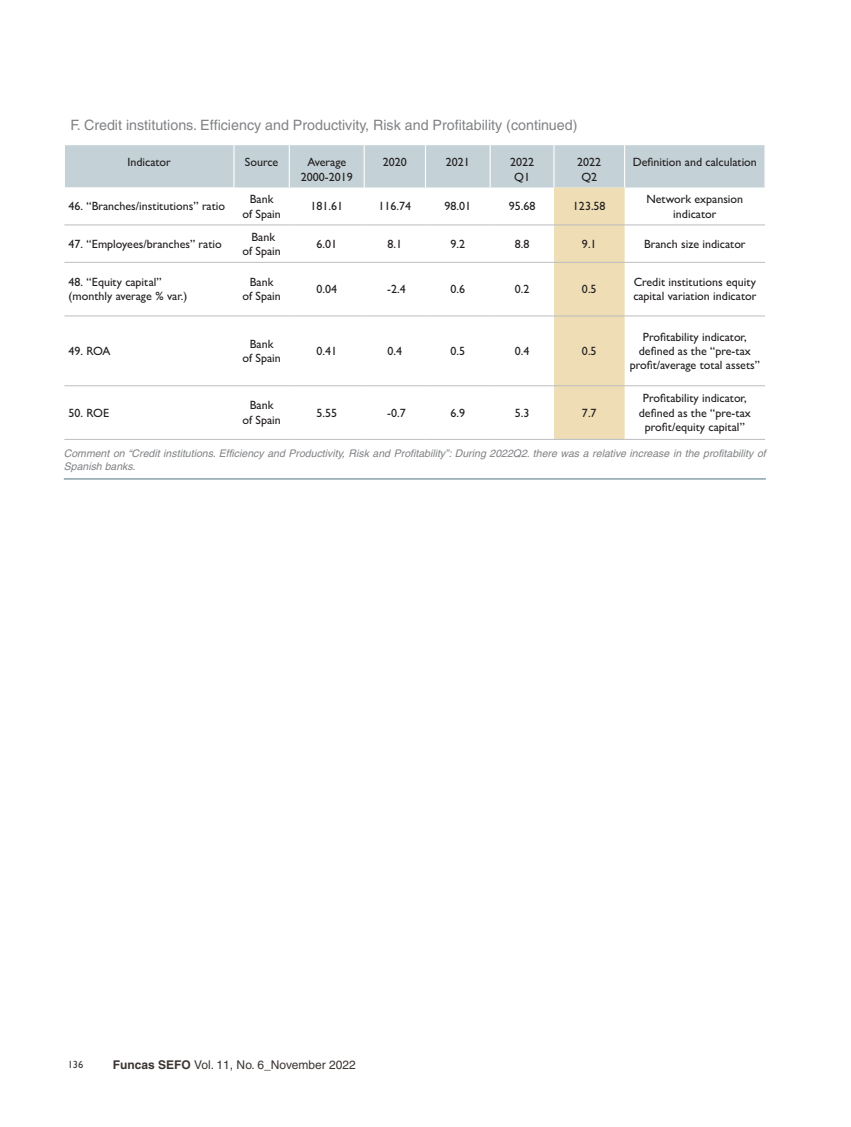
<style>
.page{position:relative;width:851px;height:1127px;background:#fff}
.page>*{position:absolute;margin:0;border:0;box-sizing:border-box;transform-origin:0 0}
._01_-_Titulo_tabla{font:14.25px "Helvetica";color:#808285}
._02_-_Texto_general{font:500 12px/14.4px "Gill Sans MT Pro";color:#231f20;text-align:center}
.t1{font:12px "Helvetica";color:#3b3532}
._03_-_Notas_tabla{font:italic 10.5px/12.6px "Helvetica";color:#808285}
.t2{font:500 10.5px "Gill Sans MT Std";color:#3e3e3f}
.s1{font-family:"Helvetica CE";font-weight:700}
</style>
<div class="page">
<svg style="left:64px;top:145px;width:701px;height:294px"></svg>
<hr style="left:64px;top:225px;width:170px;height:1px;background:#bcbdc0">
<hr style="left:234px;top:225px;width:55px;height:1px;background:#bcbdc0">
<hr style="left:289px;top:225px;width:75px;height:1px;background:#bcbdc0">
<hr style="left:364px;top:225px;width:61px;height:1px;background:#bcbdc0">
<hr style="left:425px;top:225px;width:65px;height:1px;background:#bcbdc0">
<hr style="left:490px;top:225px;width:64px;height:1px;background:#bcbdc0">
<hr style="left:624px;top:225px;width:141px;height:1px;background:#bcbdc0">
<hr style="left:64px;top:262px;width:170px;height:1px;background:#bcbdc0">
<hr style="left:234px;top:262px;width:55px;height:1px;background:#bcbdc0">
<hr style="left:289px;top:262px;width:75px;height:1px;background:#bcbdc0">
<hr style="left:364px;top:262px;width:61px;height:1px;background:#bcbdc0">
<hr style="left:425px;top:262px;width:65px;height:1px;background:#bcbdc0">
<hr style="left:490px;top:262px;width:64px;height:1px;background:#bcbdc0">
<hr style="left:624px;top:262px;width:141px;height:1px;background:#bcbdc0">
<hr style="left:64px;top:316px;width:170px;height:1px;background:#bcbdc0">
<hr style="left:234px;top:316px;width:55px;height:1px;background:#bcbdc0">
<hr style="left:289px;top:316px;width:75px;height:1px;background:#bcbdc0">
<hr style="left:364px;top:316px;width:61px;height:1px;background:#bcbdc0">
<hr style="left:425px;top:316px;width:65px;height:1px;background:#bcbdc0">
<hr style="left:490px;top:316px;width:64px;height:1px;background:#bcbdc0">
<hr style="left:624px;top:316px;width:141px;height:1px;background:#bcbdc0">
<hr style="left:64px;top:385px;width:170px;height:1px;background:#bcbdc0">
<hr style="left:234px;top:385px;width:55px;height:1px;background:#bcbdc0">
<hr style="left:289px;top:385px;width:75px;height:1px;background:#bcbdc0">
<hr style="left:364px;top:385px;width:61px;height:1px;background:#bcbdc0">
<hr style="left:425px;top:385px;width:65px;height:1px;background:#bcbdc0">
<hr style="left:490px;top:385px;width:64px;height:1px;background:#bcbdc0">
<hr style="left:624px;top:385px;width:141px;height:1px;background:#bcbdc0">
<hr style="left:64px;top:439px;width:170px;height:1px;background:#bcbdc0">
<hr style="left:234px;top:439px;width:55px;height:1px;background:#bcbdc0">
<hr style="left:289px;top:439px;width:75px;height:1px;background:#bcbdc0">
<hr style="left:364px;top:439px;width:61px;height:1px;background:#bcbdc0">
<hr style="left:425px;top:439px;width:65px;height:1px;background:#bcbdc0">
<hr style="left:490px;top:439px;width:64px;height:1px;background:#bcbdc0">
<hr style="left:624px;top:439px;width:141px;height:1px;background:#bcbdc0">
<hr style="left:554px;top:225px;width:70px;height:1px;background:#bcbdc0">
<hr style="left:554px;top:262px;width:70px;height:1px;background:#bcbdc0">
<hr style="left:554px;top:316px;width:70px;height:1px;background:#bcbdc0">
<hr style="left:554px;top:385px;width:70px;height:1px;background:#bcbdc0">
<hr style="left:554px;top:439px;width:70px;height:1px;background:#bcbdc0">
<hr style="left:64px;top:145px;width:1px;height:42px;background:#fff">
<hr style="left:233px;top:145px;width:1px;height:42px;background:#fff">
<hr style="left:289px;top:145px;width:1px;height:42px;background:#fff">
<hr style="left:363px;top:145px;width:2px;height:42px;background:#fff">
<hr style="left:425px;top:145px;width:1px;height:42px;background:#fff">
<hr style="left:489px;top:145px;width:1px;height:42px;background:#fff">
<hr style="left:553px;top:145px;width:1px;height:42px;background:#fff">
<hr style="left:624px;top:145px;width:1px;height:42px;background:#fff">
<hr style="left:764px;top:145px;width:1px;height:42px;background:#fff">
<hr style="left:64px;top:478px;width:701px;height:2px;background:#88a2ac">
<p class="_01_-_Titulo_tabla" style="left:70px;top:117px;width:508px">F. Credit institutions. Efficiency and Productivity, Risk and Profitability (continued)</p>
<p class="_02_-_Texto_general" style="left:127px;top:155px;width:45px">Indicator</p>
<p class="_02_-_Texto_general" style="left:245px;top:155px;width:35px">Source</p>
<p class="_02_-_Texto_general" style="left:301px;top:155px;width:53px">Average<br>2000-2019</p>
<p class="_02_-_Texto_general" style="left:383px;top:155px;width:26px">2020</p>
<p class="_02_-_Texto_general" style="left:446px;top:155px;width:25px">2021</p>
<p class="_02_-_Texto_general" style="left:510px;top:155px;width:25px">2022<br>Q1</p>
<p class="_02_-_Texto_general" style="left:577px;top:155px;width:25px">2022<br>Q2</p>
<p class="_02_-_Texto_general" style="left:632px;top:155px;width:126px">Definition and calculation</p>
<p class="_02_-_Texto_general" style="left:69px;top:199px;width:158px">46. “Branches/institutions” ratio</p>
<p class="_02_-_Texto_general" style="left:242px;top:192px;width:40px">Bank<br>of Spain</p>
<p class="_02_-_Texto_general" style="left:310px;top:199px;width:34px">181.61</p>
<p class="_02_-_Texto_general" style="left:378px;top:199px;width:34px">116.74</p>
<p class="_02_-_Texto_general" style="left:444px;top:199px;width:28px">98.01</p>
<p class="_02_-_Texto_general" style="left:508px;top:199px;width:28px">95.68</p>
<p class="_02_-_Texto_general" style="left:573px;top:199px;width:34px">123.58</p>
<p class="_02_-_Texto_general" style="left:646px;top:192px;width:98px">Network expansion indicator</p>
<p class="_02_-_Texto_general" style="left:69px;top:236px;width:155px">47. “Employees/branches” ratio</p>
<p class="_02_-_Texto_general" style="left:242px;top:229px;width:40px">Bank<br>of Spain</p>
<p class="_02_-_Texto_general" style="left:316px;top:236px;width:22px">6.01</p>
<p class="_02_-_Texto_general" style="left:387px;top:236px;width:16px">8.1</p>
<p class="_02_-_Texto_general" style="left:450px;top:236px;width:16px">9.2</p>
<p class="_02_-_Texto_general" style="left:514px;top:236px;width:16px">8.8</p>
<p class="_02_-_Texto_general" style="left:582px;top:236px;width:16px">9.1</p>
<p class="_02_-_Texto_general" style="left:644px;top:236px;width:103px">Branch size indicator</p>
<p class="_02_-_Texto_general" style="left:69px;top:275px;width:120px;text-align:left">48. “Equity capital” (monthly average % var.)</p>
<p class="_02_-_Texto_general" style="left:242px;top:275px;width:40px">Bank<br>of Spain</p>
<p class="_02_-_Texto_general" style="left:316px;top:282px;width:22px">0.04</p>
<p class="_02_-_Texto_general" style="left:387px;top:282px;width:20px">-2.4</p>
<p class="_02_-_Texto_general" style="left:450px;top:282px;width:16px">0.6</p>
<p class="_02_-_Texto_general" style="left:514px;top:282px;width:16px">0.2</p>
<p class="_02_-_Texto_general" style="left:582px;top:282px;width:16px">0.5</p>
<p class="_02_-_Texto_general" style="left:633px;top:275px;width:124px;text-align:left">Credit institutions equity capital variation indicator</p>
<p class="_02_-_Texto_general" style="left:69px;top:344px;width:43px">49. ROA</p>
<p class="_02_-_Texto_general" style="left:242px;top:336px;width:40px">Bank<br>of Spain</p>
<p class="_02_-_Texto_general" style="left:316px;top:344px;width:22px">0.41</p>
<p class="_02_-_Texto_general" style="left:387px;top:344px;width:16px">0.4</p>
<p class="_02_-_Texto_general" style="left:450px;top:344px;width:16px">0.5</p>
<p class="_02_-_Texto_general" style="left:514px;top:344px;width:16px">0.4</p>
<p class="_02_-_Texto_general" style="left:582px;top:344px;width:16px">0.5</p>
<p class="_02_-_Texto_general" style="left:629px;top:329px;width:132px">Profitability indicator, defined as the “pre-tax profit/average total assets”</p>
<p class="_02_-_Texto_general" style="left:638px;top:391px;width:114px">Profitability indicator, defined as the “pre-tax profit/equity capital”</p>
<p class="_03_-_Notas_tabla" style="left:64px;top:447px;width:703px">Comment on “Credit institutions. Efficiency and Productivity, Risk and Profitability”: During 2022Q2. there was a relative increase in the profitability of<br>Spanish banks.</p>
<p class="_02_-_Texto_general" style="left:69px;top:405px;width:42px">50. ROE</p>
<p class="_02_-_Texto_general" style="left:242px;top:398px;width:40px">Bank<br>of Spain</p>
<p class="_02_-_Texto_general" style="left:316px;top:405px;width:22px">5.55</p>
<p class="_02_-_Texto_general" style="left:387px;top:405px;width:20px">-0.7</p>
<p class="_02_-_Texto_general" style="left:450px;top:405px;width:16px">6.9</p>
<p class="_02_-_Texto_general" style="left:514px;top:405px;width:16px">5.3</p>
<p class="_02_-_Texto_general" style="left:582px;top:405px;width:16px">7.7</p>
<p class="t2" style="left:68px;top:1058px;width:17px">136</p>
<p class="t1" style="left:113px;top:1057px;width:244px"><span class="s1">Funcas SEFO</span> Vol. 11, No. 6_November 2022</p>
</div>
